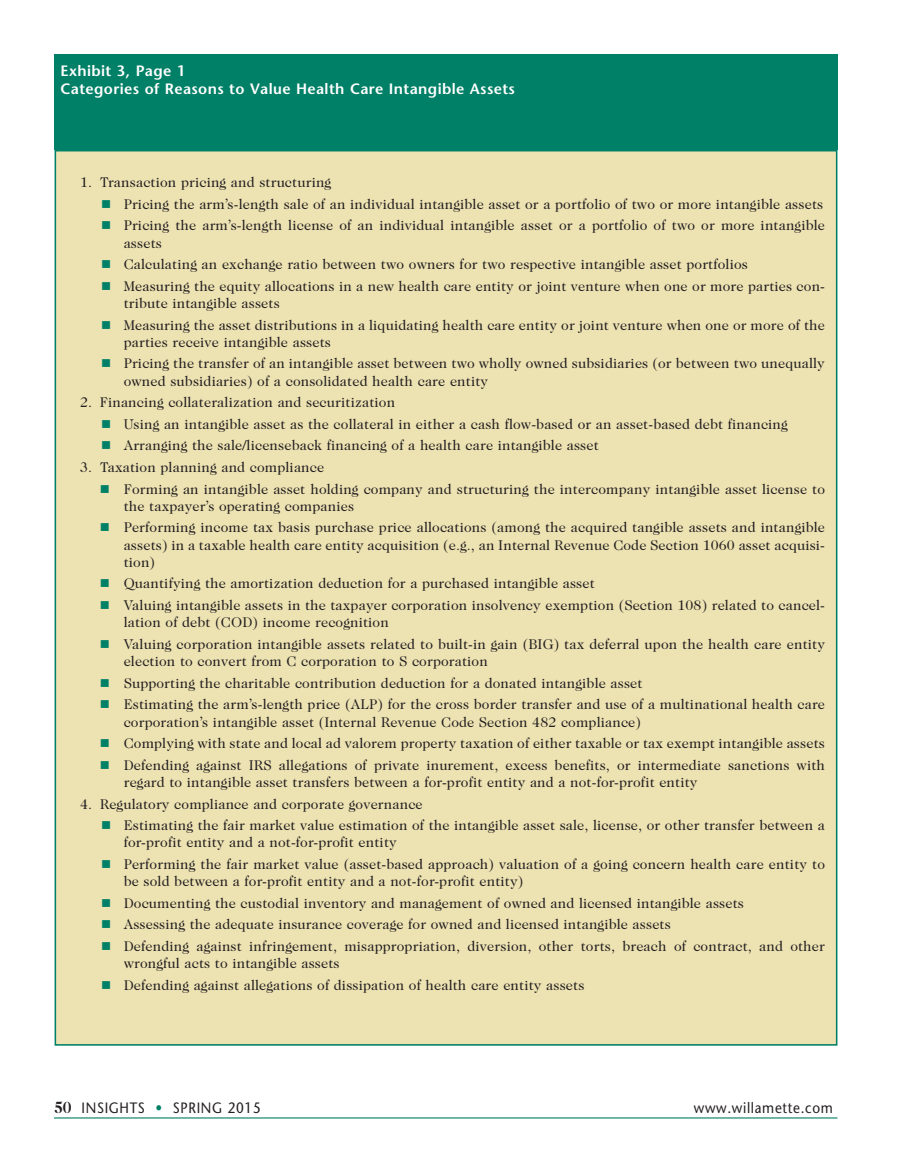
<style>
.page{position:relative;width:905px;height:1175px;background:#fff}
.page>*{position:absolute;margin:0;border:0;box-sizing:border-box;transform-origin:0 0}
.Exhibit_heading{font:600 15px "Stone Sans";letter-spacing:.025em;color:#fff}
.t1{font:15px "Stone Sans";letter-spacing:.05em;color:#231f20;scale:.9 1}
.body__Intro_Paragr{font:14.25px/17.2px "Caslon Two Twenty Four";letter-spacing:.01em;color:#231f20}
.s1{color:#008066}
.s2{font-family:"Caslon Two Twenty Four";font-weight:700;font-size:16.5px}
</style>
<div class="page">
<hr style="left:54px;top:1117px;width:783px;height:1px;background:#008066">
<div style="left:55px;top:150px;width:782px;height:895px;background:#ede2b2;border:2px solid #008066"></div>
<div style="left:54px;top:54px;width:783px;height:96px;background:#008066"></div>
<p class="Exhibit_heading" style="left:60px;top:61px;width:126px">Exhibit 3, Page 1</p>
<p class="Exhibit_heading" style="left:60px;top:79px;width:456px">Categories of Reasons to Value Health Care Intangible Assets</p>
<p class="body__Intro_Paragr" style="left:80px;top:173px;width:252px">1. Transaction pricing and structuring</p>
<p class="body__Intro_Paragr" style="left:101px;top:195px;width:723px"><span class="s1">■</span> Pricing the arm’s-length sale of an individual intangible asset or a portfolio of two or more intangible assets</p>
<p class="body__Intro_Paragr" style="left:124px;top:217px;width:702px;text-indent:-22px"><span class="s1">■</span> Pricing the arm’s-length license of an individual intangible asset or a portfolio of two or more intangible assets</p>
<p class="body__Intro_Paragr" style="left:101px;top:255px;width:648px"><span class="s1">■</span> Calculating an exchange ratio between two owners for two respective intangible asset portfolios</p>
<p class="body__Intro_Paragr" style="left:124px;top:277px;width:702px;text-indent:-23px"><span class="s1">■</span> Measuring the equity allocations in a new health care entity or joint venture when one or more parties con&shy;tribute intangible assets</p>
<p class="body__Intro_Paragr" style="left:124px;top:316px;width:702px;text-indent:-22px"><span class="s1">■</span> Measuring the asset distributions in a liquidating health care entity or joint venture when one or more of the parties receive intangible assets</p>
<p class="body__Intro_Paragr" style="left:124px;top:355px;width:702px;text-indent:-22px"><span class="s1">■</span> Pricing the transfer of an intangible asset between two wholly owned subsidiaries (or between two unequally owned subsidiaries) of a consolidated health care entity</p>
<p class="body__Intro_Paragr" style="left:80px;top:393px;width:316px">2. Financing collateralization and securitization</p>
<p class="body__Intro_Paragr" style="left:101px;top:415px;width:688px"><span class="s1">■</span> Using an intangible asset as the collateral in either a cash flow-based or an asset-based debt financing</p>
<p class="body__Intro_Paragr" style="left:101px;top:437px;width:499px"><span class="s1">■</span> Arranging the sale/licenseback financing of a health care intangible asset</p>
<p class="body__Intro_Paragr" style="left:80px;top:458px;width:245px">3. Taxation planning and compliance</p>
<p class="body__Intro_Paragr" style="left:124px;top:480px;width:702px;text-indent:-24px"><span class="s1">■</span> Forming an intangible asset holding company and structuring the intercompany intangible asset license to the taxpayer’s operating companies</p>
<p class="body__Intro_Paragr" style="left:124px;top:519px;width:702px;text-align:justify;text-indent:-24px"><span class="s1">■</span> Performing income tax basis purchase price allocations (among the acquired tangible assets and intangible assets) in a taxable health care entity acquisition (e.g., an Internal Revenue Code Section 1060 asset acquisi&shy;tion)</p>
<p class="body__Intro_Paragr" style="left:100px;top:575px;width:496px"><span class="s1">■</span> Quantifying the amortization deduction for a purchased intangible asset</p>
<p class="body__Intro_Paragr" style="left:124px;top:596px;width:702px;text-indent:-24px"><span class="s1">■</span> Valuing intangible assets in the taxpayer corporation insolvency exemption (Section 108) related to cancel&shy;lation of debt (COD) income recognition</p>
<p class="body__Intro_Paragr" style="left:124px;top:635px;width:702px;text-indent:-24px"><span class="s1">■</span> Valuing corporation intangible assets related to built-in gain (BIG) tax deferral upon the health care entity election to convert from C corporation to S corporation</p>
<p class="body__Intro_Paragr" style="left:100px;top:674px;width:544px"><span class="s1">■</span> Supporting the charitable contribution deduction for a donated intangible asset</p>
<p class="body__Intro_Paragr" style="left:124px;top:695px;width:702px;text-indent:-24px"><span class="s1">■</span> Estimating the arm’s-length price (ALP) for the cross border transfer and use of a multinational health care corporation’s intangible asset (Internal Revenue Code Section 482 compliance)</p>
<p class="body__Intro_Paragr" style="left:100px;top:734px;width:726px"><span class="s1">■</span> Complying with state and local ad valorem property taxation of either taxable or tax exempt intangible assets</p>
<p class="body__Intro_Paragr" style="left:124px;top:756px;width:702px;text-indent:-24px"><span class="s1">■</span> Defending against IRS allegations of private inurement, excess benefits, or intermediate sanctions with regard to intangible asset transfers between a for-profit entity and a not-for-profit entity</p>
<p class="body__Intro_Paragr" style="left:80px;top:795px;width:344px">4. Regulatory compliance and corporate governance</p>
<p class="body__Intro_Paragr" style="left:124px;top:816px;width:702px;text-indent:-22px"><span class="s1">■</span> Estimating the fair market value estimation of the intangible asset sale, license, or other transfer between a for-profit entity and a not-for-profit entity</p>
<p class="body__Intro_Paragr" style="left:124px;top:855px;width:702px;text-indent:-22px"><span class="s1">■</span> Performing the fair market value (asset-based approach) valuation of a going concern health care entity to be sold between a for-profit entity and a not-for-profit entity)</p>
<p class="body__Intro_Paragr" style="left:101px;top:894px;width:644px"><span class="s1">■</span> Documenting the custodial inventory and management of owned and licensed intangible assets</p>
<p class="body__Intro_Paragr" style="left:101px;top:915px;width:571px"><span class="s1">■</span> Assessing the adequate insurance coverage for owned and licensed intangible assets</p>
<p class="body__Intro_Paragr" style="left:124px;top:937px;width:702px;text-indent:-22px"><span class="s1">■</span> Defending against infringement, misappropriation, diversion, other torts, breach of contract, and other wrongful acts to intangible assets</p>
<p class="body__Intro_Paragr" style="left:101px;top:976px;width:484px"><span class="s1">■</span> Defending against allegations of dissipation of health care entity assets</p>
<p class="t1" style="left:54px;top:1098px;width:231px"><span class="s2">50</span> INSIGHTS <span class="s1">•</span> SPRING 2015</p>
<p class="t1" style="left:693px;top:1098px;width:156px">www.willamette. com</p>
</div>
